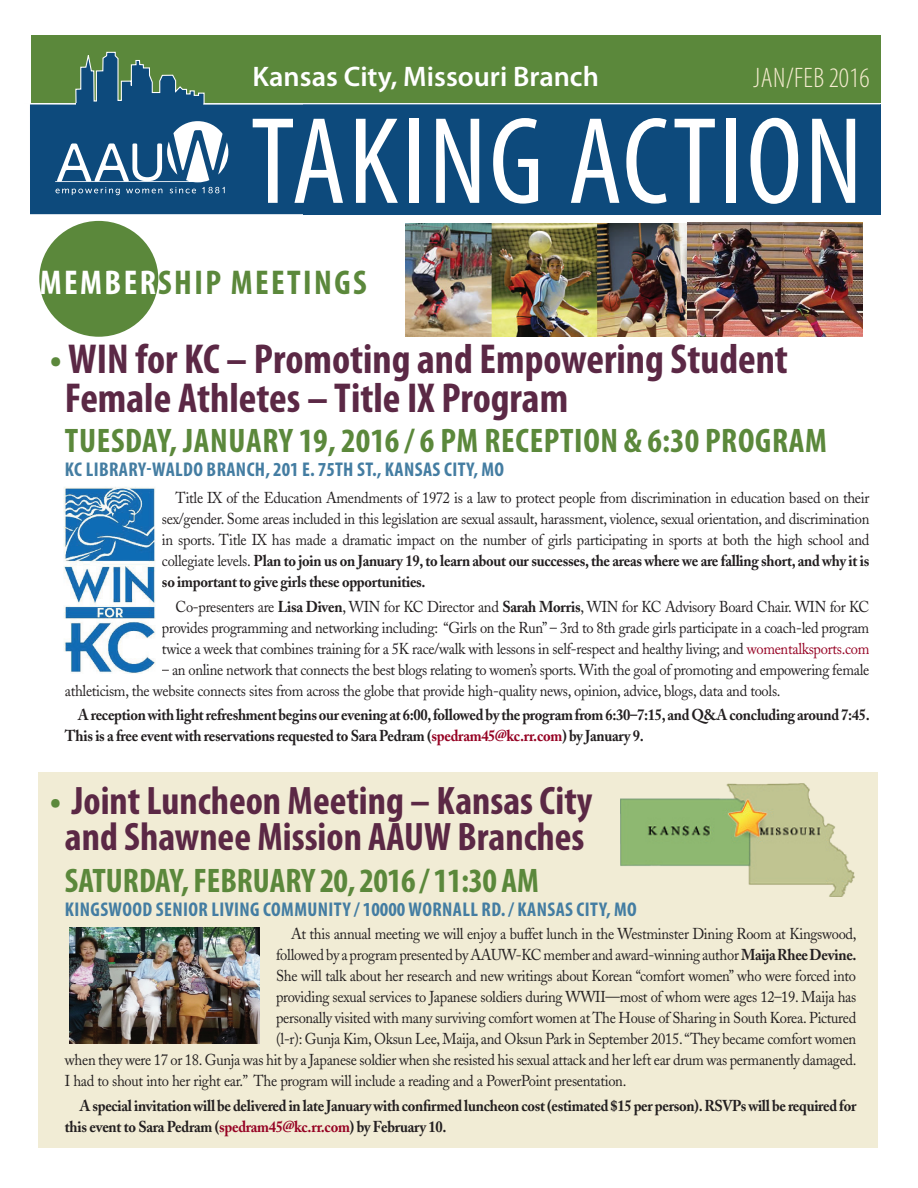
<style>
.page{position:relative;width:918px;height:1188px;background:#fff}
.page>*{position:absolute;margin:0;border:0;box-sizing:border-box;transform-origin:0 0}
.t1{font:condensed 124.8px "Myriad Pro";letter-spacing:.02em;color:#fff}
.t2{font:700 condensed 42px/39px "Myriad Pro";color:#5b2845}
.t3{font:700 condensed 39.9px/36px "Myriad Pro";color:#5b2845;text-align:center}
.t4{font:700 condensed 34.5px "Myriad Pro";letter-spacing:.07em;color:#5b883b}
.t5{font:700 condensed 34.5px "Myriad Pro";color:#fff}
.t6{font:700 condensed 34.2px "Myriad Pro";letter-spacing:.005em;color:#5b883b}
.t7{font:700 condensed 34.2px "Myriad Pro";letter-spacing:-.02em;color:#5b883b}
.t8{font:600 28.35px "Myriad Pro";color:#fff}
.t9{font:300 condensed 28.35px "Myriad Pro";letter-spacing:.02em;color:#f6ecd0}
.t10{font:700 condensed 19.95px "Myriad Pro";letter-spacing:.02em;color:#447da2}
.t11{font:15.6px/21px "Adobe Caslon";letter-spacing:-.02em;color:#231f20;text-align:justify;scale:.93 1}
.t12{font:700 15.6px/21px "Adobe Caslon";letter-spacing:-.02em;color:#231f20;scale:.93 1}
.s1{color:#fff}
.s2{color:#5b883b}
.s3{font-weight:700}
.s4{color:#960324}
</style>
<div class="page">
<img style="left:63px;top:487px;width:93px;height:187px">
<div style="left:31px;top:36px;width:849px;height:67px;background:#5b883b"></div>
<div style="left:303px;top:104px;width:577px;height:110px;background:#0d4a7c"></div>
<svg style="left:71px;top:50px;width:810px;height:146px"></svg>
<div style="left:76px;top:103px;width:127px;height:15px;background:#0d4a7c"></div>
<svg style="left:30px;top:104px;width:297px;height:110px"></svg>
<div style="left:38px;top:772px;width:840px;height:376px;background:#f1ecd5"></div>
<div style="left:39px;top:221px;width:119px;height:116px;background:#5b883b;border-radius:50%"></div>
<img style="left:620px;top:784px;width:234px;height:112px">
<img style="left:406px;top:224px;width:281px;height:113px">
<img style="left:687px;top:223px;width:175px;height:114px">
<img style="left:69px;top:927px;width:191px;height:116px">
<h3 class="t8" style="left:253px;top:59px;width:348px">Kansas City, Missouri Branch</h3>
<h1 class="t1" style="left:251px;top:86px;width:613px">TAKING ACTION</h1>
<h3 class="t9" style="left:753px;top:61px;width:118px">JAN/FEB 2016</h3>
<h3 class="t5" style="left:40px;top:260px;width:21px">MEM</h3>
<h3 class="t4" style="left:105px;top:260px;width:144px"><span class="s1">BER</span>SHIP MEETIN</h3>
<h3 class="t4" style="left:334px;top:260px;width:31px">GS</h3>
<h2 class="t2" style="left:65px;top:338px;width:725px;text-indent:-15px"><span class="s2">•</span> WIN FOR KC – PROMOTING AND EMPOWERING STUDENT<br>FEMALE ATHLETES – TITLE IX PROGRAM</h2>
<h3 class="t6" style="left:65px;top:419px;width:435px">TUESDAY, JANUARY 19, 2016 / 6 PM RECEPTI</h3>
<h3 class="t6" style="left:583px;top:419px;width:207px">ON &amp; 6:30 PROGRAM</h3>
<p class="t10" style="left:65px;top:457px;width:55px">KC LIBRARY</p>
<p class="t10" style="left:147px;top:457px;width:81px">-WALDO BRANC</p>
<p class="t10" style="left:255px;top:457px;width:150px">H, 201 E. 75TH ST., KANSAS</p>
<p class="t10" style="left:444px;top:457px;width:62px">CITY, MO</p>
<p class="t11" style="left:162px;top:488px;width:762px;text-indent:14px">Title IX of the Education Amendments of 1972 is a law to protect people from discrimination in education based on their sex/gender. Some areas included in this legislation are sexual assault, harassment, violence, sexual orientation, and discrimination in sports. Title IX has made a dramatic impact on the number of girls participating in sports at both the high school and collegiate levels. <span class="s3">Plan to join us on January 19, to learn about our successes, the areas where we are falling short, and why it is so important to give girls these opportunities.</span></p>
<p class="t11" style="left:162px;top:596px;width:762px;text-indent:14px">Co-presenters are <span class="s3">Lisa Diven</span>, WIN for KC Director and <span class="s3">Sarah Morris</span>, WIN for KC Advisory Board Chair. WIN for KC provides programming and networking including: “Girls on the Run” – 3rd to 8th grade girls participate in a coach-led program twice a week that combines training for a 5K race/walk with lessons in self-respect and healthy living; and <span class="s4">womentalksports.com</span></p>
<p class="t11" style="left:65px;top:659px;width:867px;text-indent:97px">– an online network that connects the best blogs relating to women’s sports. With the goal of promoting and empowering female athleticism, the website connects sites from across the globe that provide high-quality news, opinion, advice, blogs, data and tools.</p>
<p class="t12" style="left:65px;top:704px;width:867px;text-indent:14px">A reception with light refreshment begins our evening at 6:00, followed by the program from 6:30–7:15, and Q&amp;A concluding around 7:45.<br>This is a free event with reservations requested to Sara Pedram (<span class="s4">spedram45@kc.rr.com</span>) by January 9.</p>
<h3 class="t3" style="left:50px;top:782px;width:544px"><span class="s2">•</span> JOINT LUNCHEON MEETING – KANSAS CITY<br>AND SHAWNEE MISSION AAUW BRANCHES</h3>
<h3 class="t6" style="left:65px;top:859px;width:30px">SATURDAY</h3>
<h3 class="t6" style="left:181px;top:859px;width:73px">, FEBRUARY</h3>
<h3 class="t7" style="left:320px;top:859px;width:201px">20, 2016 / 11:30 AM</h3>
<p class="t10" style="left:65px;top:897px;width:228px">KINGSWOOD SENIOR LIVING COMMUNITY</p>
<p class="t10" style="left:354px;top:897px;width:184px">/ 10000 WORNA LL RD. / KANSAS</p>
<p class="t10" style="left:577px;top:897px;width:62px">CITY, MO</p>
<p class="t11" style="left:291px;top:923px;width:610px">At this annual meeting we will enjoy a buffet lunch in the Westminster Dining Room at Kingswood,</p>
<p class="t11" style="left:276px;top:944px;width:626px">followed by a program presented by AAUW-KC member and award-winning author <span class="s3">Maija Rhee Devine.</span></p>
<p class="t11" style="left:276px;top:965px;width:625px">She will talk about her research and new writings about Korean “comfort women” who were forced into</p>
<p class="t11" style="left:276px;top:986px;width:625px">providing sexual services to Japanese soldiers during WWII—most of whom were ages 12–19. Maija has</p>
<p class="t11" style="left:276px;top:1007px;width:625px">personally visited with many surviving comfort women at The House of Sharing in South Korea. Pictured</p>
<p class="t11" style="left:276px;top:1028px;width:625px">(l-r): Gunja Kim, Oksun Lee, Maija, and Oksun Park in September 2015. “They became comfort women</p>
<p class="t11" style="left:65px;top:1049px;width:853px">when they were 17 or 18. Gunja was hit by a Japanese soldier when she resisted his sexual attack and her left ear drum was permanently damaged.</p>
<p class="t11" style="left:65px;top:1070px;width:605px">I had to shout into her right ear.” The program will include a reading and a PowerPoint presentation.</p>
<p class="t12" style="left:65px;top:1095px;width:852px;text-indent:15px">A special invitation will be delivered in late January with confirmed luncheon cost (estimated $15 per person). RSVPs will be required for this event to Sara Pedram (<span class="s4">spedram45@kc.rr.com</span>) by February 10.</p>
</div>
